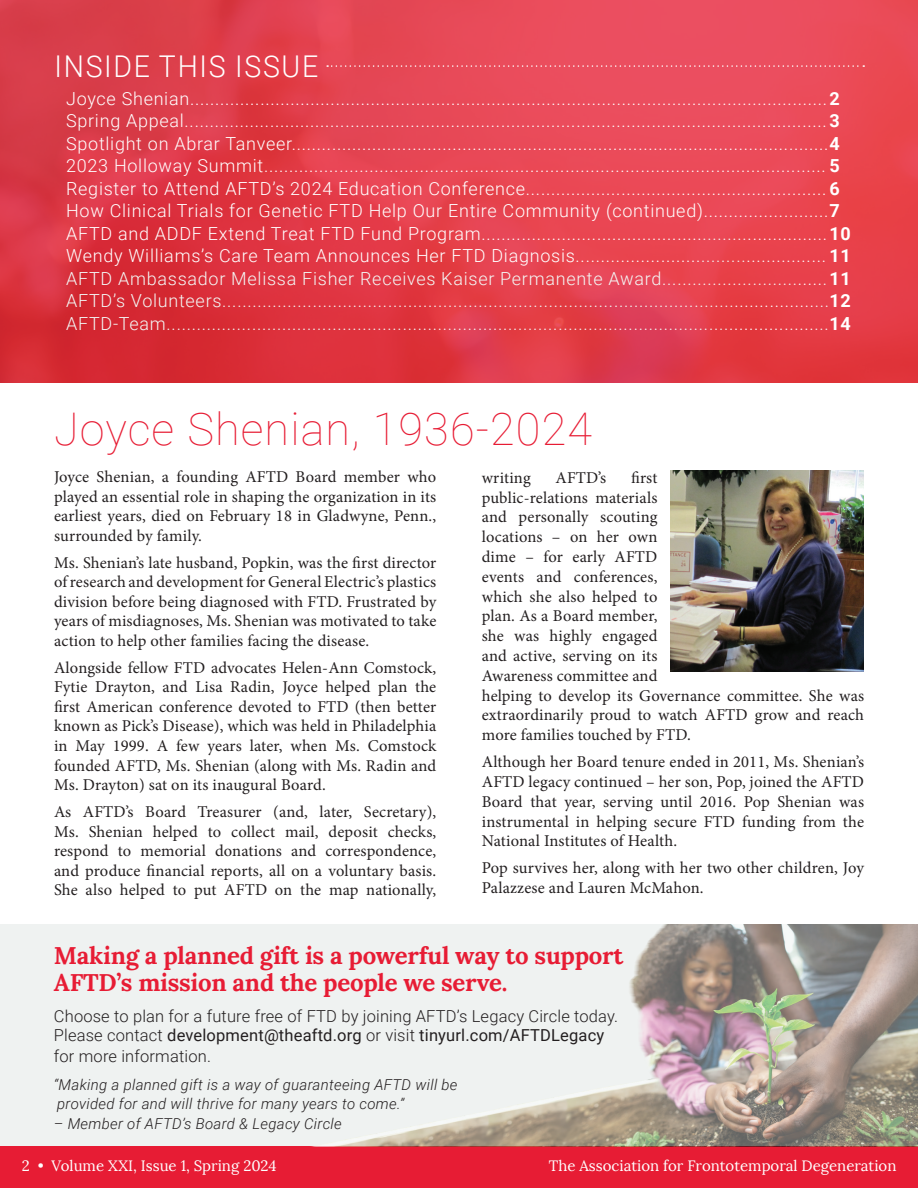
<style>
.page{position:relative;width:918px;height:1188px;background:#fff}
.page>*{position:absolute;margin:0;border:0;box-sizing:border-box;transform-origin:0 0}
.t1{font:100 45px "Roboto";letter-spacing:.025em;color:#e71c34}
.t2{font:300 30px "Roboto";letter-spacing:.06em;color:#fff;scale:.95 1}
.t3{font:700 24px/27px "Lora";letter-spacing:-.01em;color:#e71c34}
.t4{font:300 18px/22.5px "Roboto";letter-spacing:.04em;color:#fff}
.t5{font:16.5px/19.8px "Minion Pro";letter-spacing:.01em;color:#231f20;text-align:justify}
.t6{font:300 16.5px/19.5px "Roboto";letter-spacing:.01em;color:#231f20}
.t7{font:italic 300 15px/19.5px "Roboto";letter-spacing:.02em;color:#231f20}
.t8{font:15px "Lora";color:#fff}
.s1{font-weight:700}
.s2{color:#f3f6f4}
.s3{font-weight:400}
</style>
<div class="page">
<div style="left:0;top:1146px;width:918px;height:42px;background:#e71c34"></div>
<img style="left:0;top:0;width:918px;height:382px">
<svg style="left:327px;top:65px;width:537px;height:2px"></svg>
<div style="left:0;top:924px;width:918px;height:222px;background:#eff2f1"></div>
<img style="left:338px;top:924px;width:580px;height:222px">
<img style="left:671px;top:470px;width:193px;height:202px">
<h2 class="t2" style="left:55px;top:45px;width:279px">INSIDE THIS ISSUE</h2>
<p class="t4" style="left:66px;top:86px;width:786px">Joyce Shenian...............................................................................................................................<span class="s1">2<br></span>Spring Appeal................................................................................................................................<span class="s1">3<br></span>Spotlight on Abrar Tanveer...........................................................................................................<span class="s1">4<br></span>2023 Holloway Summit................................................................................................................ <span class="s1">5<br></span>Register to Attend AFTD’s 2024 Education Conference............................................................<span class="s1">6<br></span>How Clinical Trials for Genetic FTD Help Our Entire Community (continued).........................<span class="s1">7<br></span>AFTD and ADDF Extend Treat FTD Fund Program............................................<span class="s2">.........</span>................<span class="s1">10<br></span>Wendy Williams’s Care Team Announces Her FTD Diagnosis.........................<span class="s2">.........</span>................<span class="s1">11<br></span><span class="s2">AFTD Ambassador Melissa Fisher Receives Kaiser Permanente Award...........................</span>.....<span class="s2">.</span><span class="s1">11<br></span><span class="s2">AFTD’s Volunteers......................................................................................................</span>................<span class="s2">...</span><span class="s1">12<br></span><span class="s2">AFTD-Team................................................................................................................</span>.................<span class="s2">...</span><span class="s1">14</span></p>
<h1 class="t1" style="left:54px;top:397px;width:540px">Joyce Shenian, 1936-2024</h1>
<p class="t5" style="left:54px;top:468px;width:384px">Joyce Shenian, a founding AFTD Board member who played an essential role in shaping the organization in its earliest years, died on February 18 in Gladwyne, Penn., surrounded by family.</p>
<p class="t5" style="left:54px;top:553px;width:384px">Ms. Shenian’s late husband, Popkin, was the first director of research and development for General Electric’s plastics division before being diagnosed with FTD. Frustrated by years of misdiagnoses, Ms. Shenian was motivated to take action to help other families facing the disease.</p>
<p class="t5" style="left:54px;top:658px;width:384px">Alongside fellow FTD advocates Helen-Ann Comstock, Fytie Drayton, and Lisa Radin, Joyce helped plan the first American conference devoted to FTD (then better known as Pick’s Disease), which was held in Philadelphia in May 1999. A few years later, when Ms. Comstock founded AFTD, Ms. Shenian (along with Ms. Radin and Ms. Drayton) sat on its inaugural Board.</p>
<p class="t5" style="left:54px;top:802px;width:384px">As AFTD’s Board Treasurer (and, later, Secretary), Ms. Shenian helped to collect mail, deposit checks, respond to memorial donations and correspondence, and produce financial reports, all on a voluntary basis.<br>She also helped to put AFTD on the map nationally,</p>
<p class="t5" style="left:482px;top:468px;width:384px;text-align:left;text-indent:149px">first<br>public-relations materials<br>and personally scouting<br>locations – on her own<br>dime – for early AFTD<br>events and conferences,<br>which she also helped to<br>plan. As a Board member,<br>she was highly engaged<br>and active, serving on its<br>Awareness committee and<br>helping to develop its Governance committee. She was extraordinarily proud to watch AFTD grow and reach more families touched by FTD.</p>
<p class="t5" style="left:482px;top:752px;width:384px">Although her Board tenure ended in 2011, Ms. Shenian’s AFTD legacy continued – her son, Pop, joined the AFTD Board that year, serving until 2016. Pop Shenian was instrumental in helping secure FTD funding from the National Institutes of Health.</p>
<p class="t5" style="left:482px;top:858px;width:384px">Pop survives her, along with her two other children, Joy<br>Palazzese and Lauren McMahon.</p>
<p class="t5" style="left:482px;top:468px;width:50px">writing</p>
<p class="t5" style="left:555px;top:468px;width:52px">AFTD’s</p>
<h3 class="t3" style="left:54px;top:942px;width:571px">Making a planned gift is a powerful way to support<br>AFTD’s mission and the people we serve.</h3>
<p class="t6" style="left:54px;top:1005px;width:566px">Choose to plan for a future free of FTD by joining AFTD’s Legacy Circle today.<br>Please contact <span class="s3">development@theaftd.org</span> or visit <span class="s3">tinyurl.com/AFTDLegacy</span></p>
<p class="t6" style="left:54px;top:1046px;width:159px">for more information.</p>
<p class="t7" style="left:54px;top:1074px;width:405px">“Making a planned gift is a way of guaranteeing AFTD will be provided for and will thrive for many years to come.”</p>
<p class="t7" style="left:54px;top:1113px;width:289px">– Member of AFTD’s Board &amp; Legacy Circle</p>
<p class="t8" style="left:22px;top:1156px;width:256px">2 • Volume XXI, Issue 1, Spring 2024</p>
<p class="t8" style="left:549px;top:1156px;width:349px">The Association for Frontotemporal Degeneration</p>
</div>
